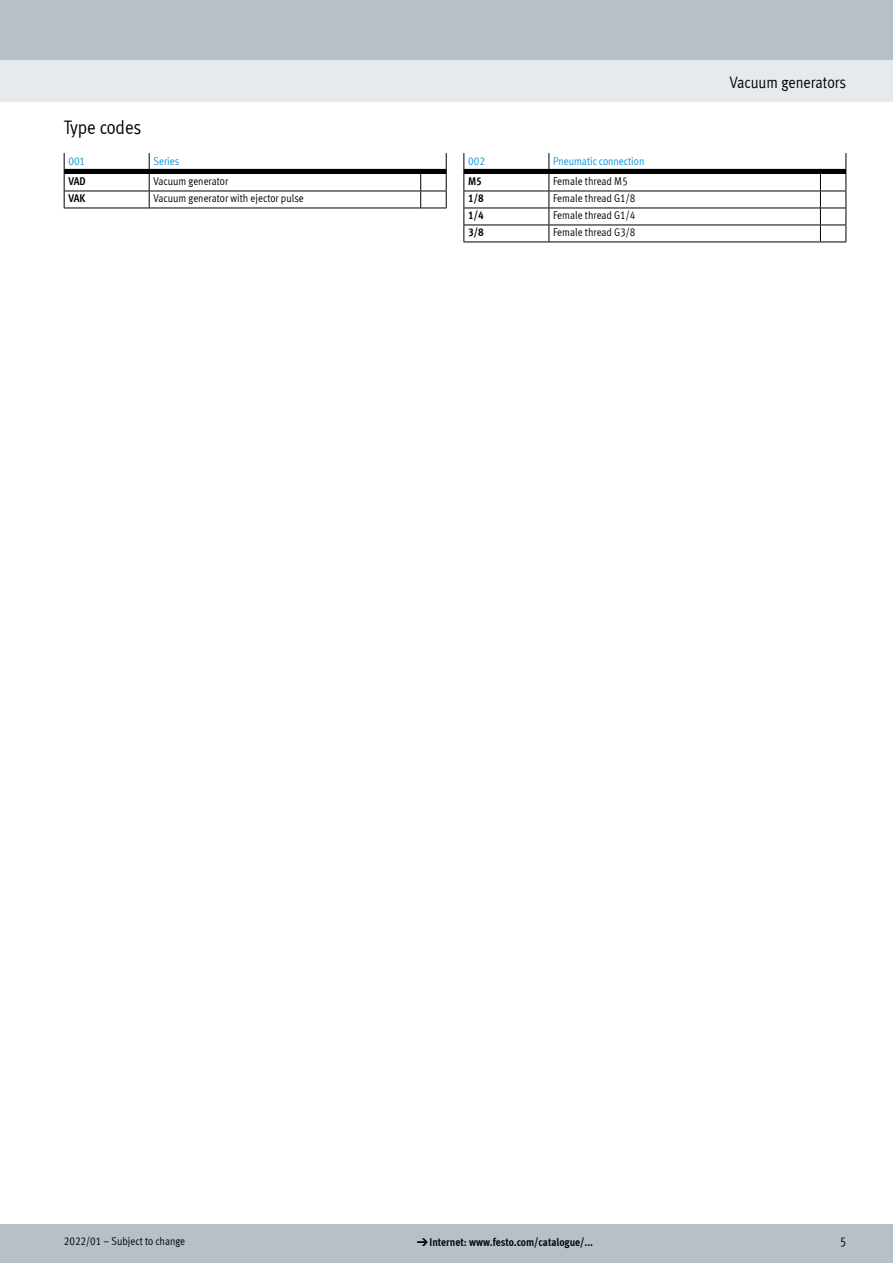
<style>
.page{position:relative;width:893px;height:1263px;background:#fff}
.page>*{position:absolute;margin:0;border:0;box-sizing:border-box;transform-origin:0 0}
.FES_title_section{font:19.5px "Meta Cond LF";color:#000}
.FES_title_family{font:16.5px "Meta Cond LF";color:#000}
.t1{font:12.75px "Meta Cond LF";color:#000}
.t2{font:11.25px "Meta Cond LF";color:#000}
.t3{font:700 11.25px "Meta Cond LF";color:#000}
.t4{font:11.25px "Meta Cond LF";color:#0095db}
.s1{font-family:"Meto Pict 182";font-weight:400}
</style>
<div class="page">
<div style="left:0;top:1225px;width:893px;height:38px;background:#b6c0c6"></div>
<div style="left:0;top:60px;width:893px;height:42px;background:#e7eaec"></div>
<div style="left:0;top:0;width:893px;height:60px;background:#b6c0c6"></div>
<svg style="left:64px;top:153px;width:383px;height:56px"></svg>
<svg style="left:463px;top:153px;width:384px;height:90px"></svg>
<p class="FES_title_section" style="left:64px;top:116px;width:79px">Type codes</p>
<p class="t4" style="left:68px;top:154px;width:18px">001</p>
<p class="t4" style="left:153px;top:154px;width:27px">Series</p>
<p class="t3" style="left:68px;top:174px;width:19px">VAD</p>
<p class="t2" style="left:153px;top:174px;width:76px">Vacuum generator</p>
<p class="t3" style="left:68px;top:191px;width:18px">VAK</p>
<p class="t2" style="left:153px;top:191px;width:152px">Vacuum generator with ejector pulse</p>
<p class="t4" style="left:468px;top:154px;width:18px">002</p>
<p class="t4" style="left:553px;top:154px;width:93px">Pneumatic connection</p>
<p class="t3" style="left:468px;top:174px;width:15px">M5</p>
<p class="t2" style="left:553px;top:174px;width:76px">Female thread M5</p>
<p class="t3" style="left:468px;top:191px;width:17px">1/8</p>
<p class="t2" style="left:553px;top:191px;width:84px">Female thread G1/8</p>
<p class="t3" style="left:468px;top:208px;width:17px">1/4</p>
<p class="t2" style="left:553px;top:208px;width:84px">Female thread G1/4</p>
<p class="t3" style="left:468px;top:225px;width:17px">3/8</p>
<p class="t2" style="left:553px;top:225px;width:84px">Female thread G3/8</p>
<p class="FES_title_family" style="left:730px;top:72px;width:118px">Vacuum generators</p>
<p class="t2" style="left:64px;top:1234px;width:123px">2022/01 – Subject to change</p>
<p class="t3" style="left:417px;top:1235px;width:178px"><span class="s1">d</span>Internet: www.festo.com/catalogue/...</p>
<p class="t1" style="left:840px;top:1234px;width:8px">5</p>
</div>
